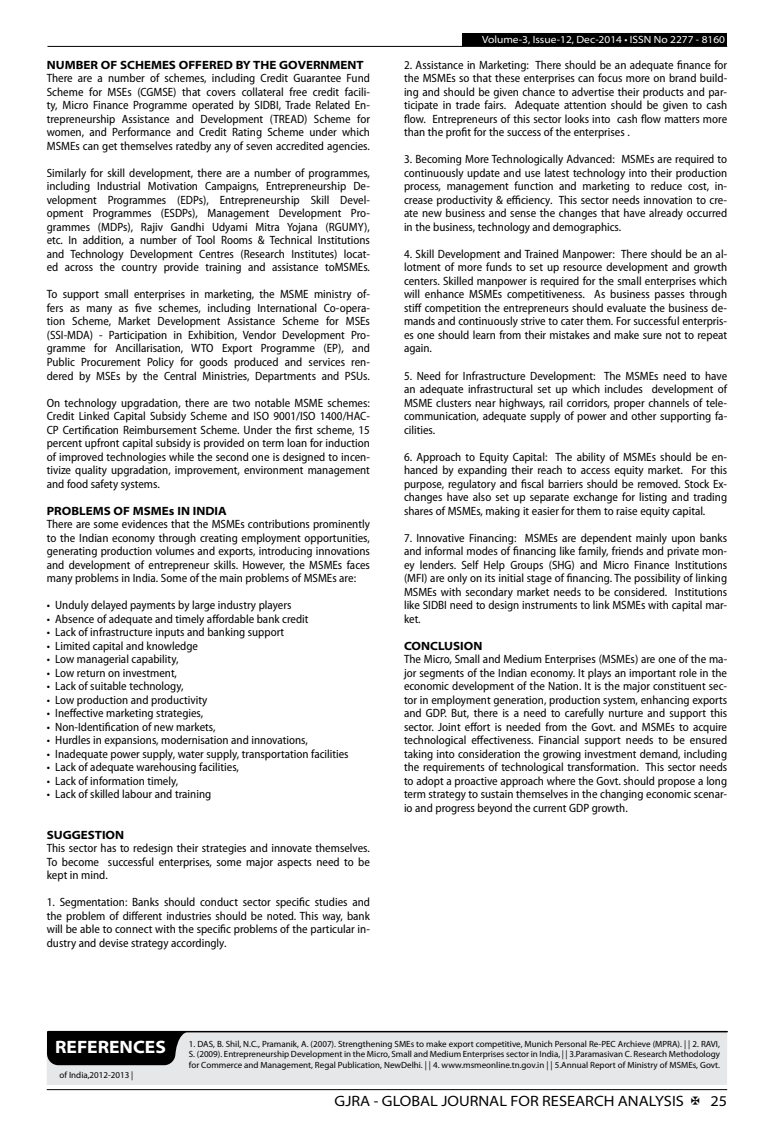
<style>
.page{position:relative;width:774px;height:1136px;background:#fff}
.page>*{position:absolute;margin:0;border:0;box-sizing:border-box;transform-origin:0 0}
.t1{font:700 semi-expanded 18px "Myriad Pro";color:#fff}
.t2{font:semi-expanded 15px "Myriad Pro";color:#000}
.t3{font:semi-condensed 12px/13.5px "Myriad Pro";color:#000;text-align:justify}
.t4{font:700 semi-expanded 12px "Myriad Pro";color:#000}
.t5{font:semi-expanded 10.5px "Myriad Pro";color:#fff}
.t6{font:9px/10.5px "Myriad Pro";color:#000;text-align:justify}
</style>
<div class="page">
<hr style="left:47px;top:1089px;width:680px;height:1px;background:#000">
<div style="left:462px;top:33px;width:265px;height:13px;background:#000"></div>
<hr style="left:47px;top:46px;width:680px;height:1px;background:#000">
<div style="left:47px;top:1031px;width:680px;height:53px;background:#e6e7e8"></div>
<hr style="left:48px;top:1030px;width:679px;height:2px;background:#000">
<svg style="left:47px;top:1031px;width:142px;height:34px;background:#141414"></svg>
<p class="t4" style="left:47px;top:58px;width:318px">NUMBER OF SCHEMES OFFERED BY THE GOVERNMENT</p>
<p class="t3" style="left:47px;top:72px;width:325px">There are a number of schemes, including Credit Guarantee Fund Scheme for MSEs (CGMSE) that covers collateral free credit facili&shy;ty, Micro Finance Programme operated by SIDBI, Trade Related En&shy;trepreneurship Assistance and Development (TREAD) Scheme for women, and Performance and Credit Rating Scheme under which MSMEs can get themselves ratedby any of seven accredited agencies.</p>
<p class="t3" style="left:47px;top:166px;width:325px">Similarly for skill development, there are a number of programmes, including Industrial Motivation Campaigns, Entrepreneurship De&shy;velopment Programmes (EDPs), Entrepreneurship Skill Devel&shy;opment Programmes (ESDPs), Management Development Pro&shy;grammes (MDPs), Rajiv Gandhi Udyami Mitra Yojana (RGUMY), etc. In addition, a number of Tool Rooms &amp; Technical Institutions and Technology Development Centres (Research Institutes) locat&shy;ed across the country provide training and assistance toMSMEs.</p>
<p class="t3" style="left:47px;top:288px;width:325px">To support small enterprises in marketing, the MSME ministry of&shy;fers as many as five schemes, including International Co-opera&shy;tion Scheme, Market Development Assistance Scheme for MSEs (SSI-MDA) - Participation in Exhibition, Vendor Development Pro&shy;gramme for Ancillarisation, WTO Export Programme (EP), and Public Procurement Policy for goods produced and services ren&shy;dered by MSEs by the Central Ministries, Departments and PSUs.</p>
<p class="t3" style="left:47px;top:396px;width:325px">On technology upgradation, there are two notable MSME schemes:<br>Credit Linked Capital Subsidy Scheme and ISO 9001/ISO 1400/HAC-CP Certification Reimbursement Scheme. Under the first scheme, 15 percent upfront capital subsidy is provided on term loan for induction of improved technologies while the second one is designed to incen&shy;tivize quality upgradation, improvement, environment management and food safety systems.</p>
<p class="t4" style="left:47px;top:503px;width:182px">PROBLEMS OF MSMEs IN INDIA</p>
<p class="t3" style="left:47px;top:517px;width:325px">There are some evidences that the MSMEs contributions prominently to the Indian economy through creating employment opportunities, generating production volumes and exports, introducing innovations and development of entrepreneur skills. However, the MSMEs faces many problems in India. Some of the main problems of MSMEs are:</p>
<p class="t3" style="left:47px;top:598px;width:246px">• Unduly delayed payments by large industry players</p>
<p class="t3" style="left:47px;top:612px;width:263px">• Absence of adequate and timely affordable bank credit</p>
<p class="t3" style="left:47px;top:625px;width:239px">• Lack of infrastructure inputs and banking support</p>
<p class="t3" style="left:47px;top:639px;width:153px">• Limited capital and knowledge</p>
<p class="t3" style="left:47px;top:652px;width:133px">• Low managerial capability,</p>
<p class="t3" style="left:47px;top:666px;width:132px">• Low return on investment,</p>
<p class="t3" style="left:47px;top:679px;width:138px">• Lack of suitable technology,</p>
<p class="t3" style="left:47px;top:693px;width:162px">• Low production and productivity</p>
<p class="t3" style="left:47px;top:706px;width:158px">• Ineffective marketing strategies,</p>
<p class="t3" style="left:47px;top:720px;width:170px">• Non-Identification of new markets,</p>
<p class="t3" style="left:47px;top:733px;width:263px">• Hurdles in expansions, modernisation and innovations,</p>
<p class="t3" style="left:47px;top:747px;width:303px">• Inadequate power supply, water supply, transportation facilities</p>
<p class="t3" style="left:47px;top:760px;width:194px">• Lack of adequate warehousing facilities,</p>
<p class="t3" style="left:47px;top:774px;width:133px">• Lack of information timely,</p>
<p class="t3" style="left:47px;top:787px;width:166px">• Lack of skilled labour and training</p>
<p class="t4" style="left:47px;top:827px;width:79px">SUGGESTION</p>
<p class="t3" style="left:47px;top:841px;width:325px">This sector has to redesign their strategies and innovate themselves.<br>To become successful enterprises, some major aspects need to be kept in mind.</p>
<p class="t3" style="left:47px;top:895px;width:325px">1. Segmentation: Banks should conduct sector specific studies and the problem of different industries should be noted. This way, bank will be able to connect with the specific problems of the particular in&shy;dustry and devise strategy accordingly.</p>
<p class="t5" style="left:482px;top:34px;width:244px">Volume-3, Issue-12, Dec-2014 • ISSN No 2277 - 8160</p>
<p class="t3" style="left:404px;top:58px;width:325px">2. Assistance in Marketing: There should be an adequate finance for the MSMEs so that these enterprises can focus more on brand build&shy;ing and should be given chance to advertise their products and par&shy;ticipate in trade fairs. Adequate attention should be given to cash flow. Entrepreneurs of this sector looks into cash flow matters more than the profit for the success of the enterprises .</p>
<p class="t3" style="left:404px;top:153px;width:325px">3. Becoming More Technologically Advanced: MSMEs are required to continuously update and use latest technology into their production process, management function and marketing to reduce cost, in&shy;crease productivity &amp; efficiency. This sector needs innovation to cre&shy;ate new business and sense the changes that have already occurred in the business, technology and demographics.</p>
<p class="t3" style="left:404px;top:247px;width:325px">4. Skill Development and Trained Manpower: There should be an al&shy;lotment of more funds to set up resource development and growth centers. Skilled manpower is required for the small enterprises which will enhance MSMEs competitiveness. As business passes through stiff competition the entrepreneurs should evaluate the business de&shy;mands and continuously strive to cater them. For successful enterpris&shy;es one should learn from their mistakes and make sure not to repeat again.</p>
<p class="t3" style="left:404px;top:369px;width:325px">5. Need for Infrastructure Development: The MSMEs need to have an adequate infrastructural set up which includes development of MSME clusters near highways, rail corridors, proper channels of tele&shy;communication, adequate supply of power and other supporting fa&shy;cilities.</p>
<p class="t3" style="left:404px;top:450px;width:325px">6. Approach to Equity Capital: The ability of MSMEs should be en&shy;hanced by expanding their reach to access equity market. For this purpose, regulatory and fiscal barriers should be removed. Stock Ex&shy;changes have also set up separate exchange for listing and trading shares of MSMEs, making it easier for them to raise equity capital.</p>
<p class="t3" style="left:404px;top:531px;width:325px">7. Innovative Financing: MSMEs are dependent mainly upon banks and informal modes of financing like family, friends and private mon&shy;ey lenders. Self Help Groups (SHG) and Micro Finance Institutions (MFI) are only on its initial stage of financing. The possibility of linking MSMEs with secondary market needs to be considered. Institutions like SIDBI need to design instruments to link MSMEs with capital mar&shy;ket.</p>
<p class="t4" style="left:404px;top:638px;width:80px">CONCLUSION</p>
<p class="t3" style="left:404px;top:652px;width:325px">The Micro, Small and Medium Enterprises (MSMEs) are one of the ma&shy;jor segments of the Indian economy. It plays an important role in the economic development of the Nation. It is the major constituent sec&shy;tor in employment generation, production system, enhancing exports and GDP. But, there is a need to carefully nurture and support this sector. Joint effort is needed from the Govt. and MSMEs to acquire technological effectiveness. Financial support needs to be ensured taking into consideration the growing investment demand, including the requirements of technological transformation. This sector needs to adopt a proactive approach where the Govt. should propose a long term strategy to sustain themselves in the changing economic scenar&shy;io and progress beyond the current GDP growth.</p>
<h1 class="t1" style="left:55px;top:1036px;width:112px">REFERENCES</h1>
<p class="t6" style="left:189px;top:1038px;width:533px">1. DAS, B. Shil, N.C., Pramanik, A. (2007). Strengthening SMEs to make export competitive, Munich Personal Re-PEC Archieve (MPRA). | | 2. RAVI, S. (2009). Entrepreneurship Development in the Micro, Small and Medium Enterprises sector in India, | | 3.Paramasivan C. Research Methodology for Commerce and Management, Regal Publication, NewDelhi. | | 4. www.msmeonline.tn.gov.in | | 5.Annual Report of Ministry of MSMEs, Govt.</p>
<p class="t6" style="left:60px;top:1069px;width:75px">of India,2012-2013 |</p>
<p class="t2" style="left:335px;top:1092px;width:351px">GJRA - GLOBAL JOURNAL FOR RESEARCH ANALYSIS</p>
<p class="t2" style="left:710px;top:1092px;width:18px">25</p>
</div>
